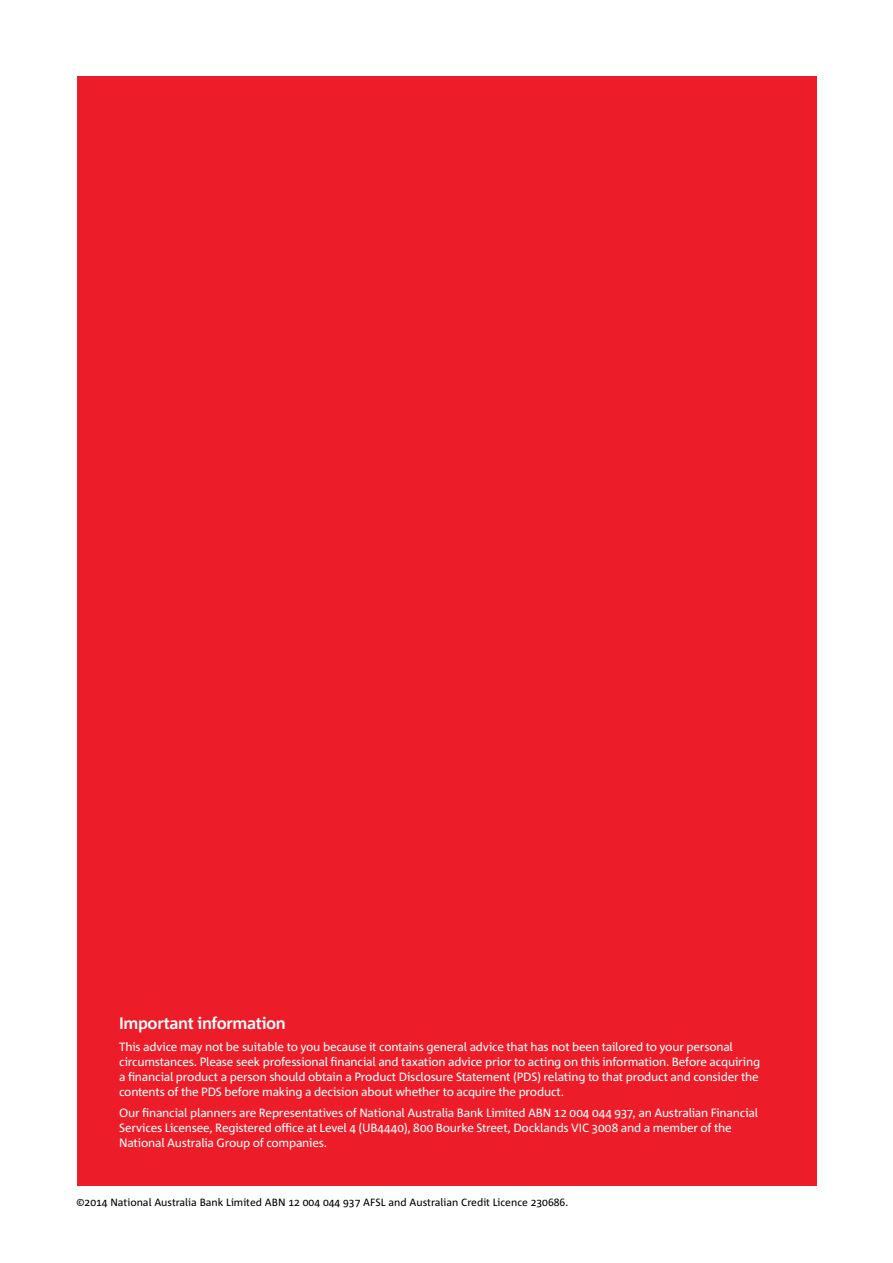
<style>
.page{position:relative;width:893px;height:1263px;background:#fff}
.page>*{position:absolute;margin:0;border:0;box-sizing:border-box;transform-origin:0 0}
.t1{font:700 16.5px "Corpid C1";letter-spacing:-.025em;color:#fff}
.t2{font:12px/15px "Corpid C1";letter-spacing:-.02em;color:#fff}
.t3{font:10.5px "Corpid C1";color:#000}
</style>
<div class="page">
<div style="left:77px;top:77px;width:739px;height:1109px;background:#ed1c29"></div>
<h1 class="t1" style="left:119px;top:1013px;width:168px">Important information</h1>
<p class="t2" style="left:119px;top:1038px;width:643px">This advice may not be suitable to you because it contains general advice that has not been tailored to your personal circumstances. Please seek professional financial and taxation advice prior to acting on this information. Before acquiring a financial product a person should obtain a Product Disclosure Statement (PDS) relating to that product and consider the contents of the PDS before making a decision about whether to acquire the product.</p>
<p class="t2" style="left:119px;top:1105px;width:640px">Our financial planners are Representatives of National Australia Bank Limited ABN 12 004 044 937, an Australian Financial<br>Services Licensee, Registered office at Level 4 (UB4440), 800 Bourke Street, Docklands VIC 3008 and a member of the<br>National Australia Group of companies.</p>
<p class="t3" style="left:77px;top:1196px;width:493px">©2014 National Australia Bank Limited ABN 12 004 044 937 AFSL and Australian Credit Licence 230686.</p>
</div>
